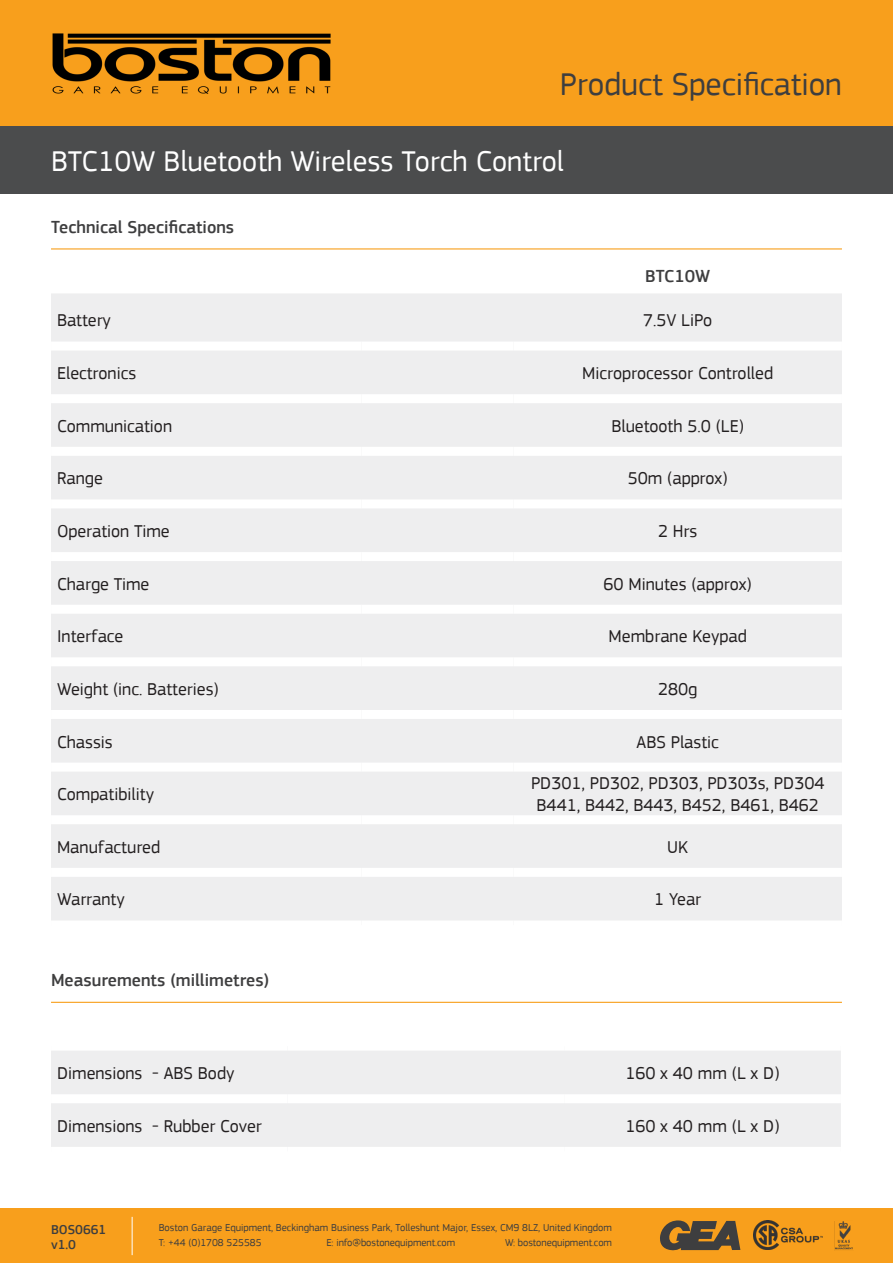
<style>
.page{position:relative;width:893px;height:1263px;background:#fff}
.page>*{position:absolute;margin:0;border:0;box-sizing:border-box;transform-origin:0 0}
.t1{font:33px "PF Square Sans Pro";color:#3e3e3f}
.t2{font:30px "PF Square Sans Pro";color:#fff}
.t3{font:18px/21.6px "PF Square Sans Pro";color:#231f20;text-align:center}
.t4{font:500 18px "PF Square Sans Pro";color:#3e3e3f}
.t5{font:500 13.5px "PF Square Sans Pro";color:#3e3e3f}
.t6{font:10.5px "PF Square Sans Pro";color:#3e3e3f}
</style>
<div class="page">
<div style="left:0;top:125px;width:893px;height:69px;background:#4b4c4d"></div>
<div style="left:51px;top:294px;width:791px;height:626px;background:#eeeeef"></div>
<div style="left:51px;top:342px;width:310px;height:9px;background:#fff"></div>
<div style="left:361px;top:342px;width:152px;height:9px;background:#fff"></div>
<div style="left:513px;top:342px;width:329px;height:9px;background:#fff"></div>
<div style="left:51px;top:394px;width:310px;height:9px;background:#fff"></div>
<div style="left:361px;top:394px;width:152px;height:9px;background:#fff"></div>
<div style="left:513px;top:394px;width:329px;height:9px;background:#fff"></div>
<div style="left:51px;top:447px;width:310px;height:9px;background:#fff"></div>
<div style="left:361px;top:447px;width:152px;height:9px;background:#fff"></div>
<div style="left:513px;top:447px;width:329px;height:9px;background:#fff"></div>
<div style="left:51px;top:499px;width:310px;height:9px;background:#fff"></div>
<div style="left:361px;top:499px;width:152px;height:9px;background:#fff"></div>
<div style="left:513px;top:499px;width:329px;height:9px;background:#fff"></div>
<div style="left:51px;top:552px;width:310px;height:9px;background:#fff"></div>
<div style="left:361px;top:552px;width:152px;height:9px;background:#fff"></div>
<div style="left:513px;top:552px;width:329px;height:9px;background:#fff"></div>
<div style="left:51px;top:605px;width:310px;height:9px;background:#fff"></div>
<div style="left:361px;top:605px;width:152px;height:9px;background:#fff"></div>
<div style="left:513px;top:605px;width:329px;height:9px;background:#fff"></div>
<div style="left:51px;top:657px;width:310px;height:9px;background:#fff"></div>
<div style="left:361px;top:657px;width:152px;height:9px;background:#fff"></div>
<div style="left:513px;top:657px;width:329px;height:9px;background:#fff"></div>
<div style="left:51px;top:710px;width:310px;height:9px;background:#fff"></div>
<div style="left:361px;top:710px;width:152px;height:9px;background:#fff"></div>
<div style="left:513px;top:710px;width:329px;height:9px;background:#fff"></div>
<div style="left:51px;top:763px;width:310px;height:9px;background:#fff"></div>
<div style="left:361px;top:763px;width:152px;height:9px;background:#fff"></div>
<div style="left:513px;top:763px;width:329px;height:9px;background:#fff"></div>
<div style="left:51px;top:815px;width:310px;height:9px;background:#fff"></div>
<div style="left:361px;top:815px;width:152px;height:9px;background:#fff"></div>
<div style="left:513px;top:815px;width:329px;height:9px;background:#fff"></div>
<div style="left:51px;top:868px;width:310px;height:9px;background:#fff"></div>
<div style="left:361px;top:868px;width:152px;height:9px;background:#fff"></div>
<div style="left:513px;top:868px;width:329px;height:9px;background:#fff"></div>
<div style="left:0;top:0;width:893px;height:125px;background:#f89f1c"></div>
<img style="left:52px;top:33px;width:279px;height:61px">
<div style="left:0;top:1209px;width:893px;height:54px;background:#f89f1c"></div>
<hr style="left:132px;top:1217px;width:1px;height:38px;background:#fff">
<div style="left:51px;top:1051px;width:790px;height:96px;background:#eeeeef"></div>
<div style="left:51px;top:1094px;width:236px;height:9px;background:#fff"></div>
<div style="left:287px;top:1094px;width:277px;height:9px;background:#fff"></div>
<div style="left:564px;top:1094px;width:277px;height:9px;background:#fff"></div>
<hr style="left:51px;top:248px;width:791px;height:1px;background:#f89f1c">
<hr style="left:51px;top:1002px;width:791px;height:1px;background:#f89f1c">
<img style="left:836px;top:1222px;width:16px;height:26px">
<div style="left:834px;top:1220px;width:20px;height:30px;border:1px solid #f89f1c"></div>
<svg style="left:660px;top:1220px;width:80px;height:31px"></svg>
<img style="left:753px;top:1221px;width:69px;height:29px">
<p class="t1" style="left:560px;top:65px;width:283px">Product Specification</p>
<p class="t2" style="left:51px;top:144px;width:515px">BTC10W Bluetooth Wireless Torch Control</p>
<p class="t4" style="left:51px;top:216px;width:185px">Technical Specifications</p>
<p class="t4" style="left:645px;top:265px;width:67px">BTC10W</p>
<p class="t3" style="left:57px;top:310px;width:56px">Battery</p>
<p class="t3" style="left:643px;top:310px;width:71px">7.5V LiPo</p>
<p class="t3" style="left:57px;top:362px;width:81px">Electronics</p>
<p class="t3" style="left:582px;top:362px;width:192px">Microprocessor Controlled</p>
<p class="t3" style="left:57px;top:415px;width:117px">Communication</p>
<p class="t3" style="left:611px;top:415px;width:134px">Bluetooth 5.0 (LE)</p>
<p class="t3" style="left:57px;top:468px;width:47px">Range</p>
<p class="t3" style="left:628px;top:468px;width:101px">50m (approx)</p>
<p class="t3" style="left:57px;top:520px;width:114px">Operation Time</p>
<p class="t3" style="left:658px;top:520px;width:41px">2 Hrs</p>
<p class="t3" style="left:57px;top:573px;width:94px">Charge Time</p>
<p class="t3" style="left:604px;top:573px;width:150px">60 Minutes (approx)</p>
<p class="t3" style="left:57px;top:626px;width:68px">Interface</p>
<p class="t3" style="left:609px;top:626px;width:140px">Membrane Keypad</p>
<p class="t3" style="left:57px;top:678px;width:163px">Weight (inc. Batteries)</p>
<p class="t3" style="left:658px;top:678px;width:41px">280g</p>
<p class="t3" style="left:57px;top:731px;width:57px">Chassis</p>
<p class="t3" style="left:636px;top:731px;width:84px">ABS Plastic</p>
<p class="t3" style="left:57px;top:783px;width:99px">Compatibility</p>
<p class="t3" style="left:531px;top:773px;width:295px">PD301, PD302, PD303, PD303s, PD304<br>B441, B442, B443, B452, B461, B462</p>
<p class="t3" style="left:57px;top:836px;width:105px">Manufactured</p>
<p class="t3" style="left:667px;top:836px;width:22px">UK</p>
<p class="t3" style="left:57px;top:889px;width:69px">Warranty</p>
<p class="t3" style="left:654px;top:889px;width:48px">1 Year</p>
<p class="t4" style="left:51px;top:969px;width:220px">Measurements (millimetres)</p>
<p class="t3" style="left:57px;top:1062px;width:179px">Dimensions - ABS Body</p>
<p class="t3" style="left:625px;top:1062px;width:156px">160 x 40 mm (L x D)</p>
<p class="t3" style="left:57px;top:1115px;width:206px">Dimensions - Rubber Cover</p>
<p class="t3" style="left:625px;top:1115px;width:156px">160 x 40 mm (L x D)</p>
<p class="t5" style="left:51px;top:1221px;width:57px">BOS0661</p>
<p class="t5" style="left:51px;top:1236px;width:27px">v1.0</p>
<p class="t6" style="left:159px;top:1222px;width:455px">Boston Garage Equipment, Beckingham Business Park, Tolleshunt Major, Essex, CM9 8LZ, United Kingdom</p>
<p class="t6" style="left:159px;top:1237px;width:104px">T: +44 (0)1708 525585</p>
<p class="t6" style="left:326px;top:1237px;width:130px">E: info@bostonequipment.com</p>
<p class="t6" style="left:505px;top:1237px;width:109px">W: bostonequipment.com</p>
</div>
